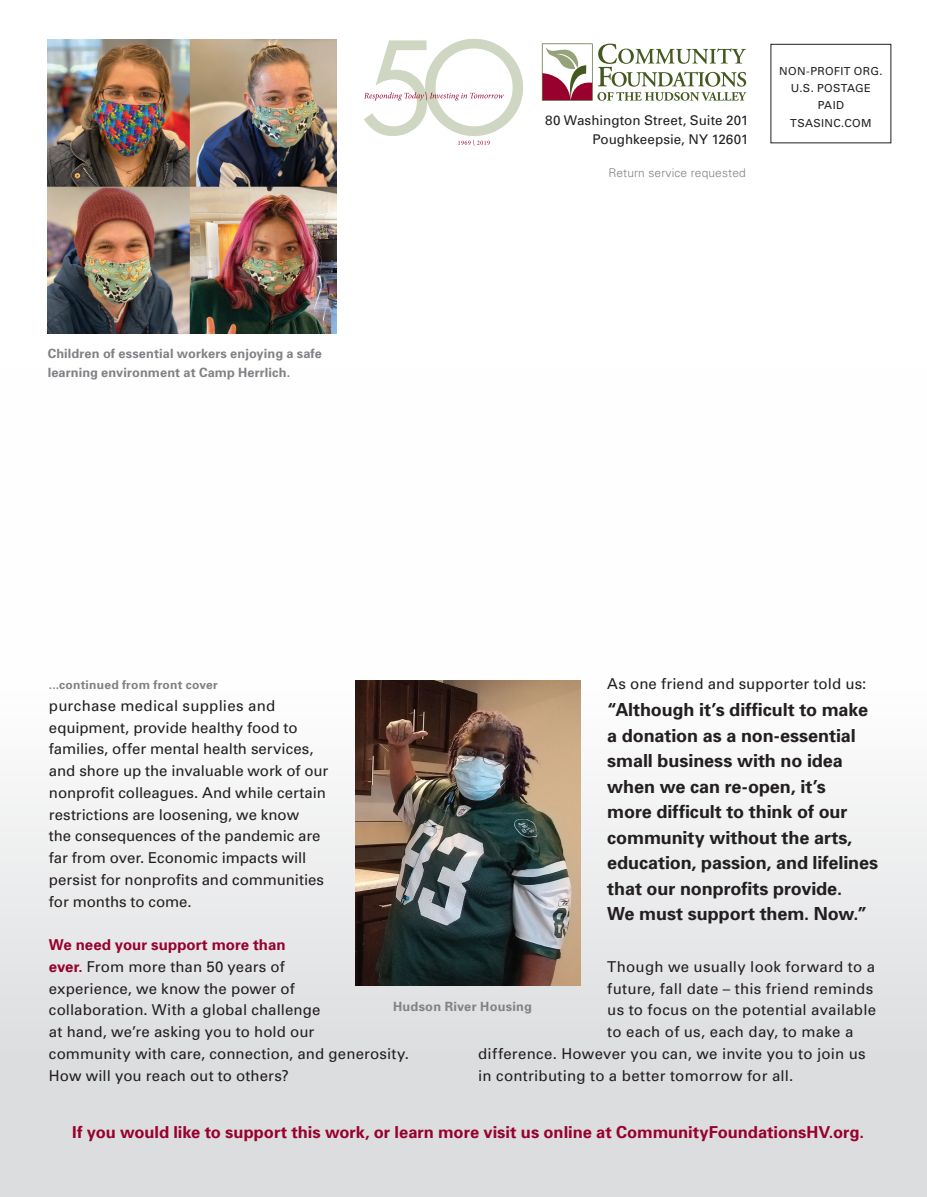
<style>
.page{position:relative;width:927px;height:1197px;background:#fff}
.page>*{position:absolute;margin:0;border:0;box-sizing:border-box;transform-origin:0 0}
.t1{font:700 18px/25.5px "Univers";letter-spacing:-.005em;color:#231f20}
.t2{font:700 16.5px "Univers";color:#98012d}
.t3{font:15px/21.8px "Univers";letter-spacing:.005em;color:#231f20}
.t4{font:13.5px "Univers";color:#231f20}
.t5{font:700 12.75px/18.8px "Univers";letter-spacing:.01em;color:#808285}
.t6{font:700 12px "Univers";letter-spacing:.02em;color:#808285}
.t7{font:300 12px "Univers";letter-spacing:.01em;color:#808285}
.t8{font:10.95px "Univers";letter-spacing:.03em;color:#231f20}
.s1{font-weight:700;color:#98012d}
</style>
<div class="page">
<div style="left:0;top:367px;width:927px;height:830px;background:linear-gradient(to bottom,#fff,#dadbdd)"></div>
<svg style="left:542px;top:44px;width:204px;height:57px"></svg>
<svg style="left:364px;top:39px;width:159px;height:107px"></svg>
<img style="left:48px;top:39px;width:289px;height:294px">
<img style="left:356px;top:680px;width:224px;height:305px">
<svg style="left:0;top:1192px;width:5px;height:5px"></svg>
<svg style="left:922px;top:1192px;width:5px;height:5px"></svg>
<p class="t5" style="left:48px;top:344px;width:276px">Children of essential workers enjoying a safe learning environment at Camp Herrlich.</p>
<p class="t4" style="left:545px;top:112px;width:204px">80 Washington Street, Suite 201</p>
<p class="t4" style="left:592px;top:131px;width:157px">Poughkeepsie, NY 12601</p>
<p class="t7" style="left:608px;top:166px;width:139px">Return service requested</p>
<p class="t8" style="left:779px;top:64px;width:105px">NON-PROFIT ORG.</p>
<p class="t8" style="left:791px;top:81px;width:82px">U.S. POSTAGE</p>
<p class="t8" style="left:818px;top:99px;width:28px">PAID</p>
<p class="t8" style="left:790px;top:116px;width:83px">TSASINC.COM</p>
<p class="t3" style="left:607px;top:673px;width:261px">As one friend and supporter told us:</p>
<p class="t1" style="left:607px;top:696px;width:272px">“Although it’s difficult to make a donation as a non-essential small business with no idea when we can re-open, it’s<br>more difficult to think of our community without the arts, education, passion, and lifelines that our nonprofits provide.<br>We must support them. Now.”</p>
<p class="t3" style="left:607px;top:955px;width:269px">Though we usually look forward to a</p>
<p class="t3" style="left:607px;top:977px;width:267px">future, fall date – this friend reminds</p>
<p class="t3" style="left:607px;top:999px;width:270px">us to focus on the potential available</p>
<p class="t3" style="left:607px;top:1021px;width:248px">to each of us, each day, to make a</p>
<p class="t3" style="left:478px;top:1042px;width:389px">difference. However you can, we invite you to join us</p>
<p class="t3" style="left:478px;top:1064px;width:317px">in contributing to a better tomorrow for all.</p>
<p class="t6" style="left:49px;top:677px;width:170px">...continued from front cover</p>
<p class="t3" style="left:49px;top:694px;width:266px">purchase medical supplies and equipment, provide healthy food to families, offer mental health services,</p>
<p class="t3" style="left:49px;top:760px;width:281px">and shore up the invaluable work of our nonprofit colleagues. And while certain restrictions are loosening, we know<br>the consequences of the pandemic are far from over. Economic impacts will persist for nonprofits and communities for months to come.</p>
<p class="t3" style="left:49px;top:934px;width:361px"><span class="s1">We need your support more than<br>ever.</span> From more than 50 years of<br>experience, we know the power of<br>collaboration. With a global challenge<br>at hand, we’re asking you to hold our<br>community with care, connection, and generosity.<br>How will you reach out to others?</p>
<p class="t5" style="left:393px;top:997px;width:140px">Hudson River Housing</p>
<p class="t2" style="left:72px;top:1122px;width:793px">If you would like to support this work, or learn more visit us online at CommunityFoundationsHV.org.</p>
</div>
